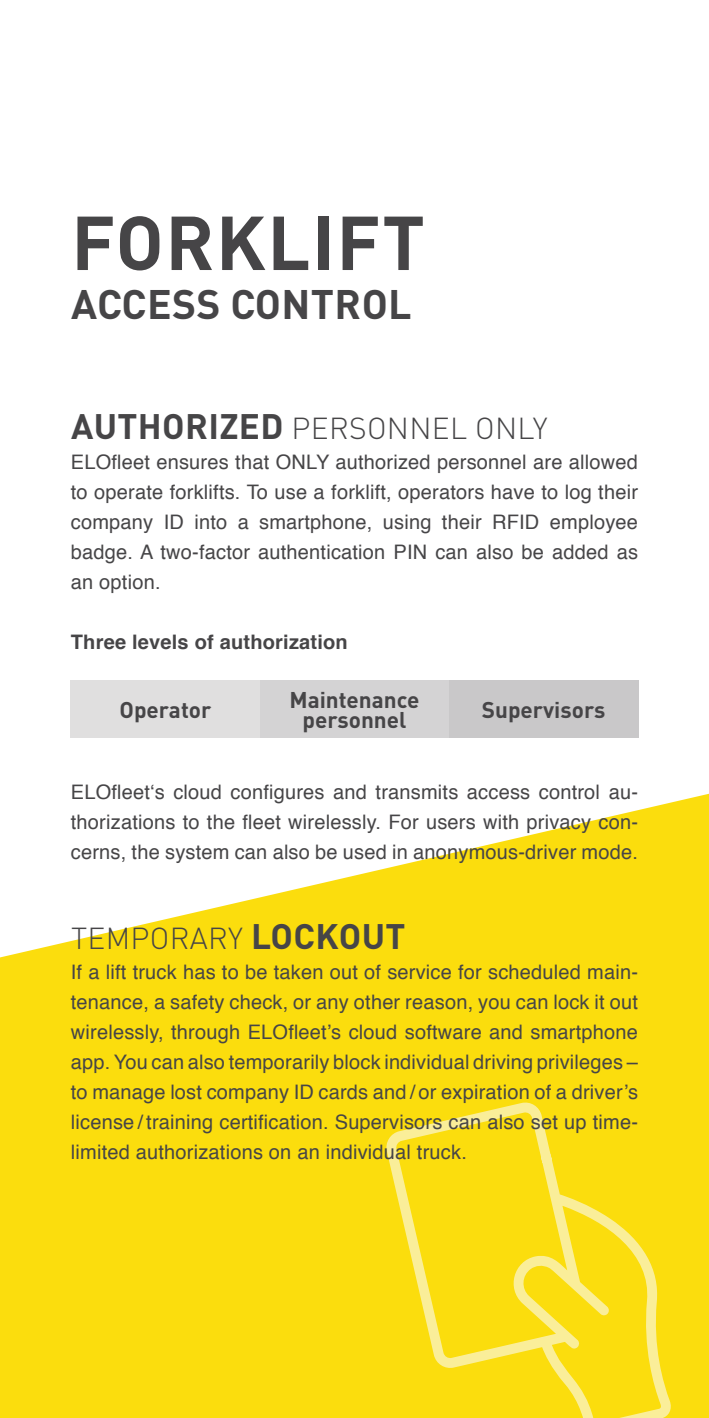
<style>
.page{position:relative;width:709px;height:1418px;background:#fff}
.page>*{position:absolute;margin:0;border:0;box-sizing:border-box;transform-origin:0 0}
.t1{font:700 75px "DIN Pro";letter-spacing:.02em;color:#464547}
.t2{font:700 40.75px "DIN Pro";color:#464547}
.t3{font:700 35px "DIN Pro";letter-spacing:.01em;color:#464547}
.t4{font:300 30px "DIN Pro";color:#464547}
.t5{font:700 22.5px/20px "DIN Pro";color:#464547;text-align:center}
.t6{font:20px/30px "Helvetica";letter-spacing:.01em;color:#464547;text-align:justify}
.t7{font:700 20px "Helvetica";letter-spacing:.01em;color:#464547}
.s1{font-weight:300;font-size:30px}
</style>
<div class="page">
<svg style="left:0;top:793px;width:709px;height:624px;fill:#fbdd0d"></svg>
<svg style="left:385px;top:1100px;width:288px;height:317px;background:#fadf1f"></svg>
<div style="left:260px;top:680px;width:189px;height:58px;background:#d4d3d4"></div>
<div style="left:449px;top:680px;width:189px;height:58px;background:#c9c8c9"></div>
<div style="left:71px;top:680px;width:189px;height:58px;background:#e0dfdf"></div>
<h1 class="t1" style="left:71px;top:192px;width:355px">forklift</h1>
<h2 class="t2" style="left:71px;top:276px;width:51px">ACCE</h2>
<h2 class="t2" style="left:172px;top:276px;width:85px">SS CONTROL</h2>
<h3 class="t3" style="left:71px;top:402px;width:241px">AUTHORIZED <span class="s1">PERSONNEL</span></h3>
<h3 class="t4" style="left:475px;top:407px;width:19px">ONLY</h3>
<p class="t6" style="left:71px;top:447px;width:568px">ELOfleet ensures that ONLY authorized personnel are allowed to operate forklifts. To use a forklift, operators have to log their company ID into a smartphone, using their RFID employee badge. A two-factor authentication PIN can also be added as an option.</p>
<p class="t7" style="left:71px;top:625px;width:278px">Three levels of authorization</p>
<p class="t5" style="left:289px;top:689px;width:132px">Maintenance personnel</p>
<p class="t5" style="left:119px;top:699px;width:93px">Operator</p>
<p class="t5" style="left:482px;top:699px;width:125px">Supervisors</p>
<p class="t6" style="left:71px;top:777px;width:568px">ELOfleet‘s cloud configures and transmits access control au&shy;thorizations to the fleet wirelessly. For users with privacy con&shy;cerns, the system can also be used in anonymous-driver mode.</p>
<h3 class="t4" style="left:71px;top:917px;width:79px">TEMPORARY</h3>
<h3 class="t3" style="left:251px;top:912px;width:23px">LOCKOUT</h3>
<p class="t6" style="left:71px;top:957px;width:568px">If a lift truck has to be taken out of service for scheduled main&shy;tenance, a safety check, or any other reason, you can lock it out wirelessly, through ELOfleet’s cloud software and smartphone app. You can also temporarily block individual driving privileges – to manage lost company ID cards and / or expiration of a driver’s license / training certification. Supervisors can also set up time&shy;limited authorizations on an individual truck.</p>
</div>
